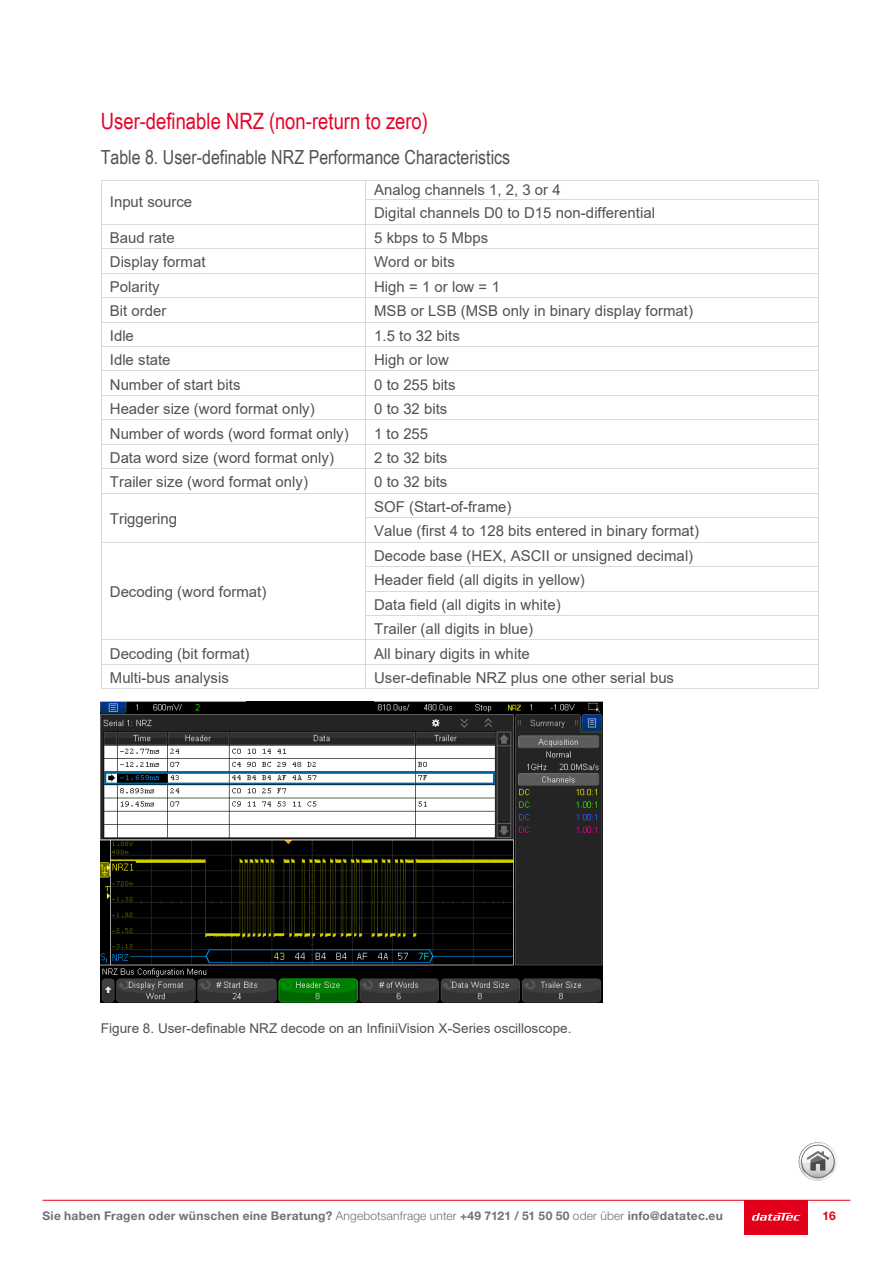
<style>
.page{position:relative;width:893px;height:1263px;background:#fff}
.page>*{position:absolute;margin:0;border:0;box-sizing:border-box;transform-origin:0 0}
.t1{font:22.5px "Arial Narrow";color:#e90029}
.t2{font:19.5px "Arial Narrow";color:#524f56}
.t3{font:15px/24.5px "Arial";color:#524f56}
.t4{font:13.5px "Arial";letter-spacing:.005em;color:#524f56}
.t5{font:700 12px "Helvetica Neue LT Pro";letter-spacing:.025em;color:#707172}
.t6{font:700 12px "Helvetica Neue LT Pro";color:#e2001a}
.s1{font-weight:300}
</style>
<div class="page">
<div style="left:744px;top:1200px;width:64px;height:34px;background:#e2001a"></div>
<svg style="left:752px;top:1213px;width:48px;height:7px"></svg>
<hr style="left:43px;top:1200px;width:807px;height:1px;background:#e2001a">
<svg style="left:798px;top:1142px;width:40px;height:39px"></svg>
<hr style="left:102px;top:180px;width:263px;height:1px;background:#dad9dc">
<hr style="left:366px;top:180px;width:452px;height:1px;background:#dad9dc">
<hr style="left:366px;top:199px;width:452px;height:1px;background:#dad9dc">
<hr style="left:102px;top:224px;width:263px;height:1px;background:#dad9dc">
<hr style="left:366px;top:224px;width:452px;height:1px;background:#dad9dc">
<hr style="left:102px;top:248px;width:263px;height:1px;background:#dad9dc">
<hr style="left:366px;top:248px;width:452px;height:1px;background:#dad9dc">
<hr style="left:102px;top:273px;width:263px;height:1px;background:#dad9dc">
<hr style="left:366px;top:273px;width:452px;height:1px;background:#dad9dc">
<hr style="left:102px;top:297px;width:263px;height:1px;background:#dad9dc">
<hr style="left:366px;top:297px;width:452px;height:1px;background:#dad9dc">
<hr style="left:102px;top:322px;width:263px;height:1px;background:#dad9dc">
<hr style="left:366px;top:322px;width:452px;height:1px;background:#dad9dc">
<hr style="left:102px;top:346px;width:263px;height:1px;background:#dad9dc">
<hr style="left:366px;top:346px;width:452px;height:1px;background:#dad9dc">
<hr style="left:102px;top:371px;width:263px;height:1px;background:#dad9dc">
<hr style="left:366px;top:371px;width:452px;height:1px;background:#dad9dc">
<hr style="left:102px;top:395px;width:263px;height:1px;background:#dad9dc">
<hr style="left:366px;top:395px;width:452px;height:1px;background:#dad9dc">
<hr style="left:102px;top:419px;width:263px;height:1px;background:#dad9dc">
<hr style="left:366px;top:419px;width:452px;height:1px;background:#dad9dc">
<hr style="left:102px;top:444px;width:263px;height:1px;background:#dad9dc">
<hr style="left:366px;top:444px;width:452px;height:1px;background:#dad9dc">
<hr style="left:102px;top:468px;width:263px;height:1px;background:#dad9dc">
<hr style="left:366px;top:468px;width:452px;height:1px;background:#dad9dc">
<hr style="left:102px;top:493px;width:263px;height:1px;background:#dad9dc">
<hr style="left:366px;top:493px;width:452px;height:1px;background:#dad9dc">
<hr style="left:366px;top:517px;width:452px;height:1px;background:#dad9dc">
<hr style="left:102px;top:542px;width:263px;height:1px;background:#dad9dc">
<hr style="left:366px;top:542px;width:452px;height:1px;background:#dad9dc">
<hr style="left:366px;top:566px;width:452px;height:1px;background:#dad9dc">
<hr style="left:366px;top:591px;width:452px;height:1px;background:#dad9dc">
<hr style="left:366px;top:615px;width:452px;height:1px;background:#dad9dc">
<hr style="left:102px;top:639px;width:263px;height:1px;background:#dad9dc">
<hr style="left:366px;top:639px;width:452px;height:1px;background:#dad9dc">
<hr style="left:102px;top:664px;width:263px;height:1px;background:#dad9dc">
<hr style="left:366px;top:664px;width:452px;height:1px;background:#dad9dc">
<svg style="left:101px;top:180px;width:1px;height:509px"></svg>
<hr style="left:102px;top:688px;width:263px;height:1px;background:#dad9dc">
<svg style="left:365px;top:180px;width:1px;height:509px"></svg>
<hr style="left:366px;top:688px;width:452px;height:1px;background:#dad9dc">
<svg style="left:818px;top:180px;width:1px;height:509px"></svg>
<img style="left:101px;top:701px;width:501px;height:301px">
<div style="left:247px;top:701px;width:127px;height:12px;background:#000"></div>
<h1 class="t1" style="left:101px;top:105px;width:329px">User-definable NRZ (non-return to zero)</h1>
<h2 class="t2" style="left:101px;top:143px;width:411px">Table 8. User-definable NRZ Performance Characteristics</h2>
<p class="t3" style="left:110px;top:190px;width:84px">Input source</p>
<p class="t3" style="left:374px;top:178px;width:282px;line-height:23.4px">Analog channels 1, 2, 3 or 4<br>Digital channels D0 to D15 non-differential</p>
<p class="t3" style="left:110px;top:225px;width:66px">Baud rate</p>
<p class="t3" style="left:374px;top:225px;width:115px">5 kbps to 5 Mbps</p>
<p class="t3" style="left:110px;top:250px;width:97px">Display format</p>
<p class="t3" style="left:374px;top:250px;width:82px">Word or bits</p>
<p class="t3" style="left:110px;top:274px;width:51px">Polarity</p>
<p class="t3" style="left:374px;top:274px;width:127px">High = 1 or low = 1</p>
<p class="t3" style="left:110px;top:299px;width:58px">Bit order</p>
<p class="t3" style="left:374px;top:299px;width:320px">MSB or LSB (MSB only in binary display format)</p>
<p class="t3" style="left:110px;top:323px;width:25px">Idle</p>
<p class="t3" style="left:374px;top:323px;width:87px">1.5 to 32 bits</p>
<p class="t3" style="left:110px;top:348px;width:62px">Idle state</p>
<p class="t3" style="left:374px;top:348px;width:76px">High or low</p>
<p class="t3" style="left:110px;top:372px;width:132px">Number of start bits</p>
<p class="t3" style="left:374px;top:372px;width:83px">0 to 255 bits</p>
<p class="t3" style="left:110px;top:396px;width:206px">Header size (word format only)</p>
<p class="t3" style="left:374px;top:396px;width:75px">0 to 32 bits</p>
<p class="t3" style="left:110px;top:421px;width:240px">Number of words (word format only)</p>
<p class="t3" style="left:374px;top:421px;width:55px">1 to 255</p>
<p class="t3" style="left:110px;top:445px;width:226px">Data word size (word format only)</p>
<p class="t3" style="left:374px;top:445px;width:75px">2 to 32 bits</p>
<p class="t3" style="left:110px;top:470px;width:200px">Trailer size (word format only)</p>
<p class="t3" style="left:374px;top:470px;width:75px">0 to 32 bits</p>
<p class="t3" style="left:110px;top:506px;width:69px">Triggering</p>
<p class="t3" style="left:374px;top:494px;width:326px">SOF (Start-of-frame)<br>Value (first 4 to 128 bits entered in binary format)</p>
<p class="t3" style="left:110px;top:580px;width:158px">Decoding (word format)</p>
<p class="t3" style="left:374px;top:543px;width:321px">Decode base (HEX, ASCII or unsigned decimal)<br>Header field (all digits in yellow)<br>Data field (all digits in white)<br>Trailer (all digits in blue)</p>
<p class="t3" style="left:110px;top:641px;width:141px">Decoding (bit format)</p>
<p class="t3" style="left:374px;top:641px;width:157px">All binary digits in white</p>
<p class="t3" style="left:110px;top:665px;width:120px">Multi-bus analysis</p>
<p class="t3" style="left:374px;top:665px;width:301px">User-definable NRZ plus one other serial bus</p>
<p class="t4" style="left:101px;top:1019px;width:472px">Figure 8. User-definable NRZ decode on an InfiniiVision X-Series oscilloscope.</p>
<p class="t5" style="left:43px;top:1209px;width:682px">Sie haben Fragen oder wünschen eine Beratung? <span class="s1">Angebotsanfrage unter</span> +49 7121 / 51 50 50 <span class="s1">oder über</span> info@datatec.eu</p>
<p class="t6" style="left:822px;top:1209px;width:15px">16</p>
</div>
